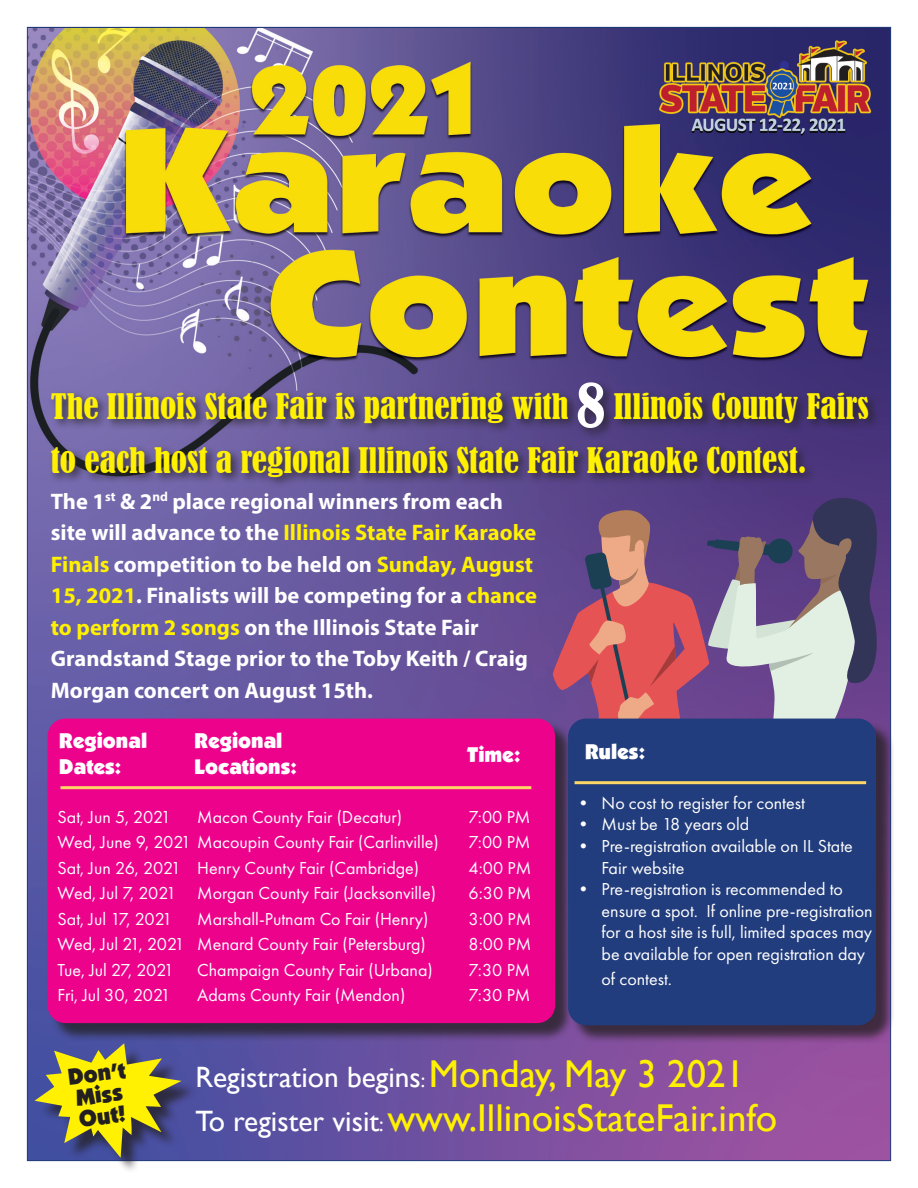
<style>
.page{position:relative;width:918px;height:1188px;background:#fff}
.page>*{position:absolute;margin:0;border:0;box-sizing:border-box;transform-origin:0 0}
.t1{font:38.85px "Gill Sans";color:#fff101}
.t2{font:condensed 33px/54px "Bernard";color:#fff101}
.t3{font:29.4px "Gill Sans";color:#fff}
.t4{font:22.8px/21.6px "Boulder";color:#231f20}
.t5{font:700 22.5px/31.5px "Myriad Pro";color:#fff}
.t6{font:21px/25.2px "Boulder";color:#fff}
.t7{font:18px/21.6px "Futura PT";color:#fff}
.s1{font-size:57px;color:#fff}
.s2{color:#fff101}
.s3{font-size:20.4px}
.s4{font-size:38.85px;color:#fff101}
.s5{font-size:29.4px;color:#fff}
.s6{font-size:20.4px;color:#fff}
</style>
<div class="page">
<img style="left:29px;top:29px;width:860px;height:1130px">
<svg style="left:552px;top:493px;width:338px;height:228px;background:#8d6585"></svg>
<div style="left:48px;top:379px;width:833px;height:110px;background:#231f20;opacity:.75"></div>
<div style="left:50px;top:721px;width:524px;height:321px;background:#231f20;opacity:.75"></div>
<div style="left:48px;top:719px;width:507px;height:304px;background:#ed028c;border-radius:18px"></div>
<div style="left:570px;top:721px;width:325px;height:323px;background:#231f20;opacity:.75"></div>
<div style="left:568px;top:719px;width:308px;height:306px;background:#223d7d;border-radius:18px"></div>
<hr style="left:60px;top:786px;width:471px;height:3px;background:#fed767">
<hr style="left:575px;top:781px;width:291px;height:3px;background:#fed767">
<div style="left:38px;top:1047px;width:161px;height:128px;background:#231f20;opacity:.75"></div>
<svg style="left:35px;top:1043px;width:146px;height:115px;background:#99964c"></svg>
<h2 class="t2" style="left:51px;top:379px;width:820px">The Illinois State Fair is partnering with <span class="s1">8</span> Illinois County Fairs to each host a regional Illinois State Fair Karaoke Contest.</h2>
<p class="t5" style="left:51px;top:485px;width:488px">The 1<sup>st</sup> &amp; 2<sup>nd</sup> place regional winners from each site will advance to the <span class="s2">Illinois State Fair Karaoke Finals</span> competition to be held on <span class="s2">Sunday, August 15, 2021</span>. Finalists will be competing for a <span class="s2">chance to perform 2 songs</span> on the Illinois State Fair Grandstand Stage prior to the Toby Keith / Craig Morgan concert on August 15th.</p>
<p class="t6" style="left:59px;top:729px;width:89px">Regional<br>Dates:</p>
<p class="t6" style="left:195px;top:729px;width:104px">Regional<br>Locations:</p>
<p class="t6" style="left:467px;top:742px;width:55px">Time:</p>
<p class="t6" style="left:585px;top:739px;width:62px">Rules:</p>
<p class="t7" style="left:58px;top:806px;width:115px">Sat, Jun 5, 2021</p>
<p class="t7" style="left:197px;top:806px;width:207px">Macon County Fair (Decatur)</p>
<p class="t7" style="left:469px;top:806px;width:63px">7:00 PM</p>
<p class="t7" style="left:58px;top:831px;width:383px">Wed, June 9, 2021 Macoupin County Fair (Carlinville)</p>
<p class="t7" style="left:469px;top:831px;width:63px">7:00 PM</p>
<p class="t7" style="left:58px;top:857px;width:363px">Sat, Jun 26, 2021 Henry County Fair (Cambridge)</p>
<p class="t7" style="left:469px;top:857px;width:64px">4:00 PM</p>
<p class="t7" style="left:58px;top:882px;width:380px">Wed, Jul 7, 2021 Morgan County Fair (Jacksonville)</p>
<p class="t7" style="left:469px;top:882px;width:64px">6:30 PM</p>
<p class="t7" style="left:58px;top:908px;width:116px">Sat, Jul 17, 2021</p>
<p class="t7" style="left:197px;top:908px;width:233px">Marshall-Putnam Co Fair (Henry)</p>
<p class="t7" style="left:469px;top:908px;width:64px">3:00 PM</p>
<p class="t7" style="left:58px;top:933px;width:370px">Wed, Jul 21, 2021 Menard County Fair (Petersburg)</p>
<p class="t7" style="left:469px;top:933px;width:64px">8:00 PM</p>
<p class="t7" style="left:58px;top:959px;width:118px">Tue, Jul 27, 2021</p>
<p class="t7" style="left:197px;top:959px;width:237px">Champaign County Fair (Urbana)</p>
<p class="t7" style="left:469px;top:959px;width:63px">7:30 PM</p>
<p class="t7" style="left:58px;top:984px;width:115px">Fri, Jul 30, 2021</p>
<p class="t7" style="left:197px;top:984px;width:210px">Adams County Fair (Mendon)</p>
<p class="t7" style="left:469px;top:984px;width:63px">7:30 PM</p>
<p class="t7" style="left:575px;top:792px;width:232px">• No cost to register for contest</p>
<p class="t7" style="left:575px;top:813px;width:176px">• Must be 18 years old</p>
<p class="t7" style="left:602px;top:835px;width:253px;text-indent:-27px">• Pre-registration available on IL State<br>Fair website</p>
<p class="t7" style="left:602px;top:878px;width:273px;text-indent:-27px">• Pre-registration is recommended to ensure a spot. If online pre-registration for a host site is full, limited spaces may be available for open registration day</p>
<p class="t7" style="left:602px;top:968px;width:72px">of contest.</p>
<p class="t4" style="left:67px;top:1066px;width:59px;rotate:-7deg">Don’t<br>Miss<br>Out!</p>
<h3 class="t3" style="left:195px;top:1060px;width:551px">Registration begins<span class="s3">:</span> <span class="s4">Monday, May 3 2021</span></h3>
<h1 class="t1" style="left:195px;top:1095px;width:583px"><span class="s5">To register visit</span><span class="s6">:</span> www.IllinoisStateFair.info</h1>
</div>
